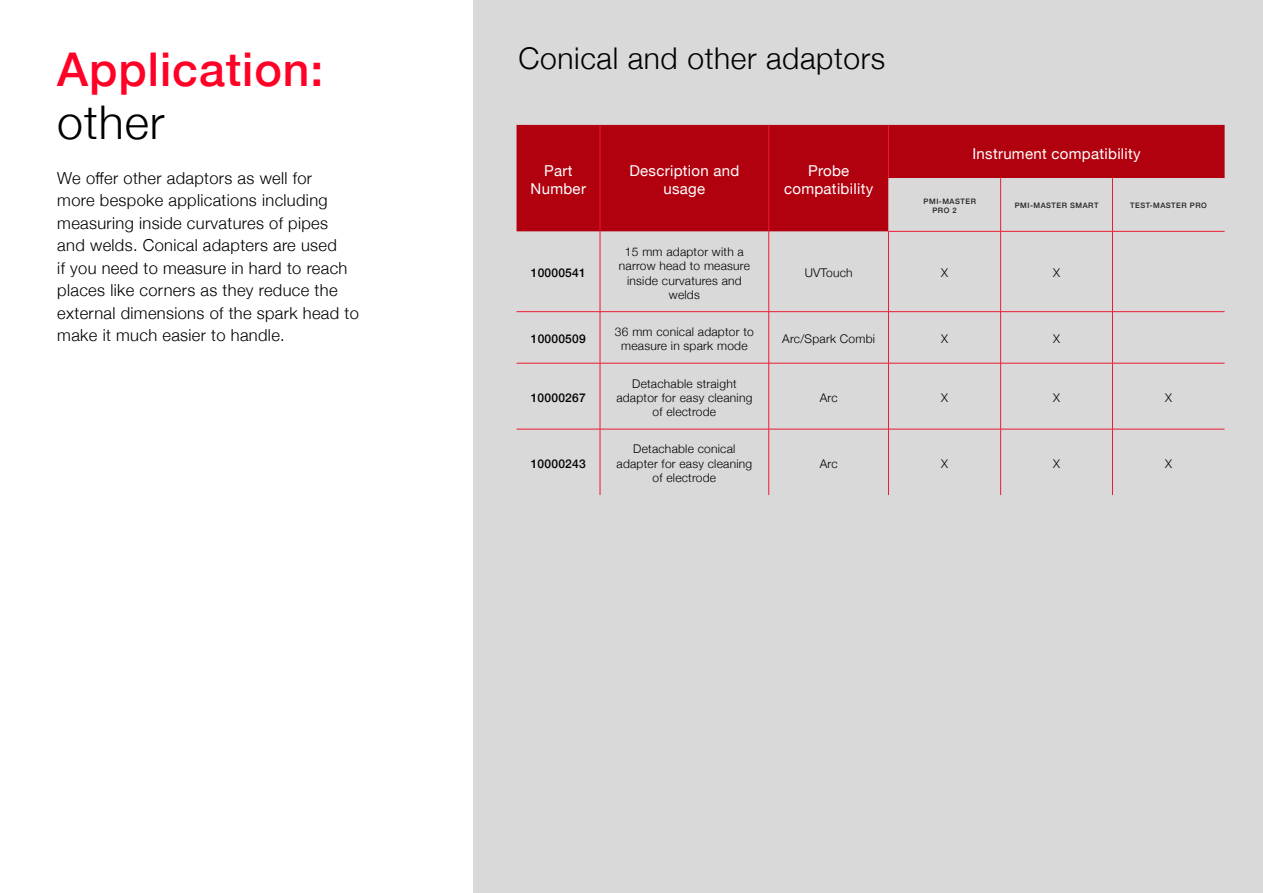
<style>
.page{position:relative;width:1263px;height:893px;background:#fff}
.page>*{position:absolute;margin:0;border:0;box-sizing:border-box;transform-origin:0 0}
.t1{font:500 46.5px/52.5px "Helvetica Neue";letter-spacing:.02em;color:#ff0026}
.t2{font:300 30px "Helvetica Neue";letter-spacing:.02em;color:#000}
.t3{font:300 16.5px/22.5px "Helvetica Neue";letter-spacing:.02em;color:#000}
.t4{font:15px/18px "Helvetica Neue";letter-spacing:.02em;color:#fff;text-align:center}
.t5{font:300 12px/14.4px "Helvetica Neue";letter-spacing:.02em;color:#000001;text-align:center}
.t6{font:500 12px "Helvetica Neue";letter-spacing:.02em;color:#000001}
.t7{font:500 7.5px/9px "Helvetica Neue";letter-spacing:.07em;color:#231f20}
.s1{font-weight:300;color:#000}
</style>
<div class="page">
<div style="left:474px;top:0;width:789px;height:893px;background:#d9d9d9"></div>
<div style="left:516px;top:125px;width:708px;height:106px;background:#b1000e"></div>
<svg style="left:888px;top:178px;width:336px;height:53px"></svg>
<hr style="left:600px;top:125px;width:1px;height:53px;background:#ed1a33">
<hr style="left:768px;top:125px;width:1px;height:53px;background:#ed1a33">
<hr style="left:600px;top:178px;width:1px;height:53px;background:#ed1a33">
<hr style="left:768px;top:178px;width:1px;height:53px;background:#ed1a33">
<hr style="left:888px;top:125px;width:1px;height:53px;background:#ed1a33">
<hr style="left:1000px;top:178px;width:1px;height:53px;background:#ed1a33">
<hr style="left:1112px;top:178px;width:1px;height:53px;background:#ed1a33">
<hr style="left:600px;top:231px;width:1px;height:80px;background:#ed1a33">
<hr style="left:768px;top:231px;width:1px;height:80px;background:#ed1a33">
<hr style="left:888px;top:231px;width:113px;height:1px;background:#ed1a33">
<hr style="left:888px;top:232px;width:1px;height:79px;background:#ed1a33">
<hr style="left:1001px;top:231px;width:111px;height:1px;background:#ed1a33">
<hr style="left:1000px;top:232px;width:1px;height:79px;background:#ed1a33">
<hr style="left:1112px;top:231px;width:112px;height:1px;background:#ed1a33">
<hr style="left:1112px;top:232px;width:1px;height:79px;background:#ed1a33">
<hr style="left:516px;top:311px;width:84px;height:1px;background:#ed1a33">
<hr style="left:600px;top:311px;width:169px;height:1px;background:#ed1a33">
<hr style="left:600px;top:312px;width:1px;height:51px;background:#ed1a33">
<hr style="left:769px;top:311px;width:119px;height:1px;background:#ed1a33">
<hr style="left:768px;top:312px;width:1px;height:51px;background:#ed1a33">
<hr style="left:888px;top:311px;width:113px;height:1px;background:#ed1a33">
<hr style="left:888px;top:312px;width:1px;height:51px;background:#ed1a33">
<hr style="left:1001px;top:311px;width:111px;height:1px;background:#ed1a33">
<hr style="left:1000px;top:312px;width:1px;height:51px;background:#ed1a33">
<hr style="left:1112px;top:311px;width:112px;height:1px;background:#ed1a33">
<hr style="left:1112px;top:312px;width:1px;height:51px;background:#ed1a33">
<hr style="left:600px;top:363px;width:1px;height:66px;background:#ed1a33">
<hr style="left:768px;top:363px;width:1px;height:66px;background:#ed1a33">
<hr style="left:888px;top:363px;width:1px;height:66px;background:#ed1a33">
<hr style="left:1000px;top:363px;width:1px;height:66px;background:#ed1a33">
<hr style="left:1112px;top:363px;width:1px;height:66px;background:#ed1a33">
<hr style="left:600px;top:429px;width:1px;height:66px;background:#ed1a33">
<hr style="left:768px;top:429px;width:1px;height:66px;background:#ed1a33">
<hr style="left:888px;top:429px;width:1px;height:66px;background:#ed1a33">
<hr style="left:1000px;top:429px;width:1px;height:66px;background:#ed1a33">
<hr style="left:1112px;top:429px;width:1px;height:66px;background:#ed1a33">
<hr style="left:516px;top:363px;width:84px;height:1px;background:#ed1a33">
<hr style="left:600px;top:363px;width:169px;height:1px;background:#ed1a33">
<hr style="left:769px;top:363px;width:119px;height:1px;background:#ed1a33">
<hr style="left:888px;top:363px;width:113px;height:1px;background:#ed1a33">
<hr style="left:1001px;top:363px;width:111px;height:1px;background:#ed1a33">
<hr style="left:1112px;top:363px;width:112px;height:1px;background:#ed1a33">
<hr style="left:516px;top:429px;width:84px;height:1px;background:#ed1a33">
<hr style="left:600px;top:429px;width:169px;height:1px;background:#ed1a33">
<hr style="left:769px;top:429px;width:119px;height:1px;background:#ed1a33">
<hr style="left:888px;top:429px;width:113px;height:1px;background:#ed1a33">
<hr style="left:1001px;top:429px;width:111px;height:1px;background:#ed1a33">
<hr style="left:1112px;top:429px;width:112px;height:1px;background:#ed1a33">
<p class="t1" style="left:57px;top:40px;width:268px">Application: <span class="s1">other</span></p>
<p class="t3" style="left:57px;top:165px;width:303px">We offer other adaptors as well for<br>more bespoke applications including measuring inside curvatures of pipes and welds. Conical adapters are used<br>if you need to measure in hard to reach places like corners as they reduce the external dimensions of the spark head to make it much easier to handle.</p>
<p class="t2" style="left:518px;top:34px;width:368px">Conical and other adaptors</p>
<p class="t4" style="left:531px;top:163px;width:57px">Part<br>Number</p>
<p class="t4" style="left:629px;top:163px;width:112px">Description and usage</p>
<p class="t4" style="left:784px;top:163px;width:91px">Probe compatibility</p>
<p class="t4" style="left:972px;top:145px;width:170px">Instrument compatibility</p>
<p class="t7" style="left:932px;top:196px;width:45px;text-indent:-9px">PMI-MASTER<br>PRO 2</p>
<p class="t7" style="left:1015px;top:201px;width:85px">PMI-MASTER SMART</p>
<p class="t7" style="left:1130px;top:201px;width:78px">TEST-MASTER PRO</p>
<p class="t6" style="left:531px;top:263px;width:57px">10000541</p>
<p class="t5" style="left:619px;top:243px;width:133px">15 mm adaptor with a narrow head to measure inside curvatures and welds</p>
<p class="t5" style="left:805px;top:265px;width:49px">UVTouch</p>
<p class="t5" style="left:941px;top:265px;width:8px">X</p>
<p class="t5" style="left:1053px;top:265px;width:8px">X</p>
<p class="t6" style="left:531px;top:329px;width:57px">10000509</p>
<p class="t5" style="left:615px;top:324px;width:140px">36 mm conical adaptor to measure in spark mode</p>
<p class="t5" style="left:782px;top:331px;width:94px">Arc/Spark Combi</p>
<p class="t5" style="left:941px;top:331px;width:8px">X</p>
<p class="t5" style="left:1053px;top:331px;width:8px">X</p>
<p class="t6" style="left:531px;top:388px;width:57px">10000267</p>
<p class="t6" style="left:531px;top:454px;width:57px">10000243</p>
<p class="t5" style="left:616px;top:375px;width:138px">Detachable straight adaptor for easy cleaning of electrode</p>
<p class="t5" style="left:617px;top:441px;width:137px">Detachable conical adapter for easy cleaning of electrode</p>
<p class="t5" style="left:820px;top:390px;width:19px">Arc</p>
<p class="t5" style="left:941px;top:390px;width:8px">X</p>
<p class="t5" style="left:1053px;top:390px;width:8px">X</p>
<p class="t5" style="left:1165px;top:390px;width:8px">X</p>
<p class="t5" style="left:820px;top:455px;width:19px">Arc</p>
<p class="t5" style="left:941px;top:455px;width:8px">X</p>
<p class="t5" style="left:1053px;top:455px;width:8px">X</p>
<p class="t5" style="left:1165px;top:455px;width:8px">X</p>
</div>
